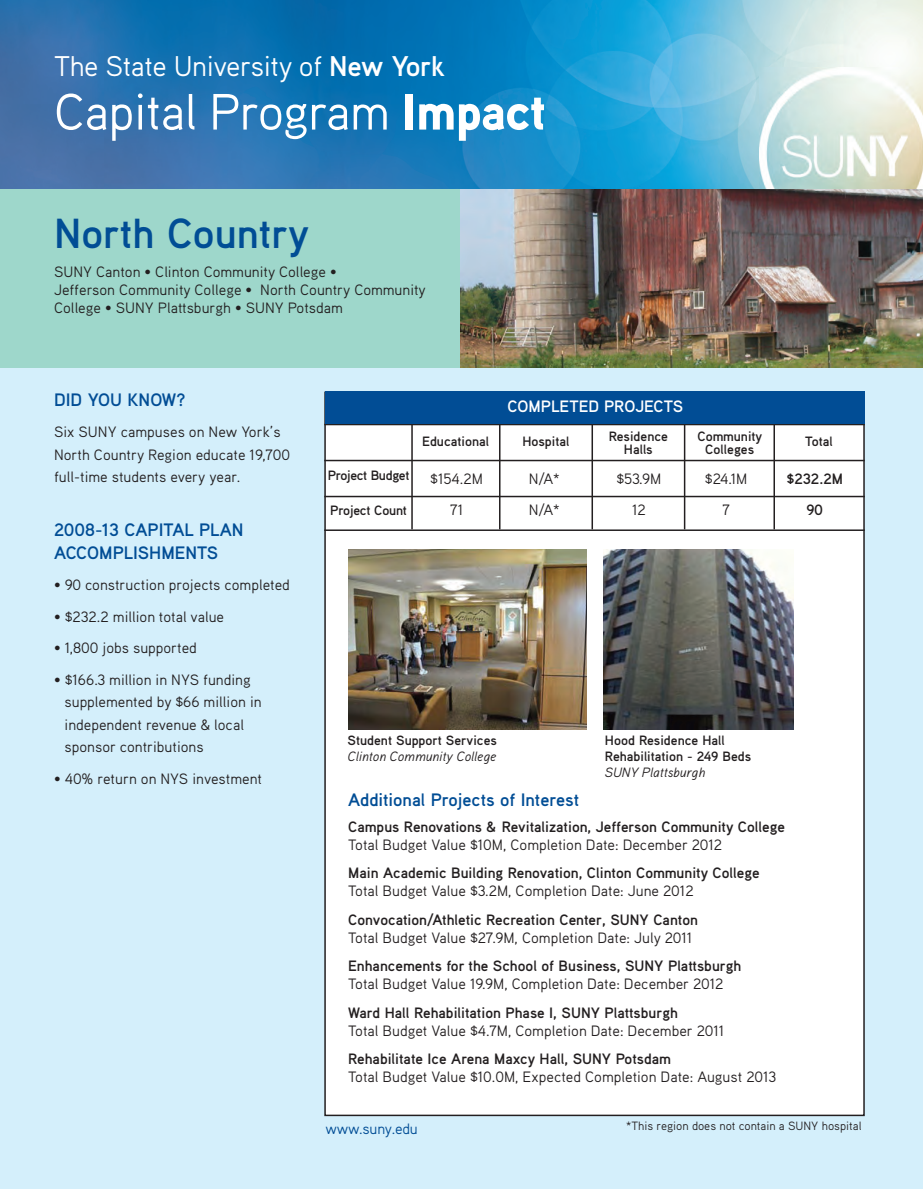
<style>
.page{position:relative;width:923px;height:1189px;background:#fff}
.page>*{position:absolute;margin:0;border:0;box-sizing:border-box;transform-origin:0 0}
.t1{font:51px "Aaux Pro";letter-spacing:-.015em;color:#fff}
.t2{font:700 42px "Aaux Pro";color:#014d95}
.t3{font:28.5px "Aaux Pro";letter-spacing:-.015em;color:#fff}
.t4{font:700 18px/22.5px "Aaux Pro";color:#014d95}
.t5{font:700 16.5px "Aaux Pro";color:#fff}
.t6{font:15px/22.5px "Aaux Pro";color:#231f20}
.t7{font:700 15px "Aaux Pro";color:#231f20}
.t8{font:15px "Aaux Pro";letter-spacing:-.015em;color:#014d95}
.t9{font:700 13.5px/13.5px "Aaux Pro";color:#231f20;text-align:center}
.t10{font:italic 13.5px "Aaux Pro";color:#231f20}
.t11{font:700 13.5px "Aaux Pro";letter-spacing:-.025em;color:#231f20}
.t12{font:12px "Aaux Pro Regular OSF";color:#231f20}
.s1{font-weight:700}
.s2{font-weight:900}
</style>
<div class="page">
<div style="left:0;top:360px;width:922px;height:829px;background:#d4effb"></div>
<img style="left:0;top:0;width:922px;height:189px">
<div style="left:0;top:189px;width:922px;height:178px;background:#9ed7cb"></div>
<img style="left:460px;top:189px;width:462px;height:178px">
<div style="left:325px;top:392px;width:538px;height:723px;background:#fff"></div>
<hr style="left:324px;top:424px;width:540px;height:1px;background:#231f20">
<hr style="left:324px;top:460px;width:540px;height:1px;background:#231f20">
<hr style="left:324px;top:496px;width:540px;height:1px;background:#231f20">
<hr style="left:411px;top:425px;width:1px;height:104px;background:#231f20">
<hr style="left:499px;top:425px;width:1px;height:104px;background:#231f20">
<hr style="left:591px;top:425px;width:2px;height:104px;background:#231f20">
<hr style="left:683px;top:425px;width:2px;height:104px;background:#231f20">
<hr style="left:773px;top:425px;width:1px;height:104px;background:#231f20">
<img style="left:348px;top:549px;width:238px;height:180px">
<img style="left:603px;top:549px;width:190px;height:180px">
<img style="left:758px;top:68px;width:164px;height:121px">
<hr style="left:324px;top:529px;width:540px;height:2px;background:#231f20">
<div style="left:325px;top:392px;width:539px;height:32px;background:#014d95"></div>
<h3 class="t3" style="left:54px;top:56px;width:392px">The State University of <span class="s1">New York</span></h3>
<h1 class="t1" style="left:54px;top:94px;width:493px">Capital Program <span class="s2">Impact</span></h1>
<h2 class="t2" style="left:54px;top:219px;width:257px">North Country</h2>
<p class="t6" style="left:54px;top:264px;width:373px;line-height:18px">SUNY Canton • Clinton Community College •<br>Jefferson Community College • North Country Community<br>College • SUNY Plattsburgh • SUNY Potsdam</p>
<p class="t4" style="left:54px;top:390px;width:133px">DID YOU KNOW?</p>
<p class="t6" style="left:54px;top:422px;width:237px">Six SUNY campuses on New York’s<br>North Country Region educate 19,700 full-time students every year.</p>
<p class="t4" style="left:54px;top:520px;width:191px">2008-13 CAPITAL PLAN<br>ACCOMPLISHMENTS</p>
<p class="t6" style="left:54px;top:575px;width:237px">• 90 construction projects completed</p>
<p class="t6" style="left:54px;top:607px;width:171px">• $232.2 million total value</p>
<p class="t6" style="left:54px;top:638px;width:144px">• 1,800 jobs supported</p>
<p class="t6" style="left:65px;top:670px;width:198px;text-indent:-10px">• $166.3 million in NYS funding supplemented by $66 million in independent revenue &amp; local sponsor contributions</p>
<p class="t6" style="left:54px;top:769px;width:209px">• 40% return on NYS investment</p>
<p class="t5" style="left:507px;top:401px;width:177px">COMPLETED PROJECTS</p>
<p class="t11" style="left:327px;top:471px;width:83px">Project Budget</p>
<p class="t9" style="left:330px;top:505px;width:78px">Project Count</p>
<p class="t9" style="left:422px;top:436px;width:68px">Educational</p>
<p class="t9" style="left:522px;top:436px;width:48px">Hospital</p>
<p class="t9" style="left:608px;top:431px;width:61px">Residence<br>Halls</p>
<p class="t9" style="left:697px;top:431px;width:66px">Community<br>Colleges</p>
<p class="t9" style="left:805px;top:436px;width:29px">Total</p>
<p class="t6" style="left:430px;top:469px;width:54px">$154.2M</p>
<p class="t6" style="left:528px;top:469px;width:32px">N/A*</p>
<p class="t6" style="left:616px;top:469px;width:47px">$53.9M</p>
<p class="t6" style="left:704px;top:469px;width:44px">$24.1M</p>
<p class="t7" style="left:786px;top:473px;width:58px">$232.2M</p>
<p class="t6" style="left:450px;top:500px;width:14px">71</p>
<p class="t6" style="left:528px;top:500px;width:32px">N/A*</p>
<p class="t6" style="left:632px;top:500px;width:15px">12</p>
<p class="t6" style="left:722px;top:500px;width:9px">7</p>
<p class="t7" style="left:806px;top:505px;width:18px">90</p>
<p class="t9" style="left:347px;top:735px;width:151px">Student Support Services</p>
<p class="t10" style="left:347px;top:751px;width:150px">Clinton Community College</p>
<p class="t9" style="left:604px;top:733px;width:148px;line-height:16.2px;text-align:left">Hood Residence Hall<br>Rehabilitation - 249 Beds</p>
<p class="t10" style="left:604px;top:768px;width:102px">SUNY Plattsburgh</p>
<p class="t4" style="left:348px;top:790px;width:232px">Additional Projects of Interest</p>
<p class="t7" style="left:348px;top:821px;width:438px">Campus Renovations &amp; Revitalization, Jefferson Community College</p>
<p class="t6" style="left:348px;top:835px;width:375px">Total Budget Value $10M, Completion Date: December 2012</p>
<p class="t7" style="left:348px;top:868px;width:413px">Main Academic Building Renovation, Clinton Community College</p>
<p class="t6" style="left:348px;top:881px;width:347px">Total Budget Value $3.2M, Completion Date: June 2012</p>
<p class="t7" style="left:348px;top:914px;width:351px">Convocation/Athletic Recreation Center, SUNY Canton</p>
<p class="t6" style="left:348px;top:928px;width:345px">Total Budget Value $27.9M, Completion Date: July 2011</p>
<p class="t7" style="left:348px;top:961px;width:394px">Enhancements for the School of Business, SUNY Plattsburgh</p>
<p class="t6" style="left:348px;top:974px;width:377px">Total Budget Value 19.9M, Completion Date: December 2012</p>
<p class="t7" style="left:348px;top:1007px;width:331px">Ward Hall Rehabilitation Phase I, SUNY Plattsburgh</p>
<p class="t6" style="left:348px;top:1021px;width:377px">Total Budget Value $4.7M, Completion Date: December 2011</p>
<p class="t7" style="left:348px;top:1054px;width:324px">Rehabilitate Ice Arena Maxcy Hall, SUNY Potsdam</p>
<p class="t6" style="left:348px;top:1067px;width:429px">Total Budget Value $10.0M, Expected Completion Date: August 2013</p>
<p class="t8" style="left:325px;top:1124px;width:94px">www.suny.edu</p>
<p class="t12" style="left:626px;top:1121px;width:237px">*This region does not contain a SUNY hospital</p>
</div>
